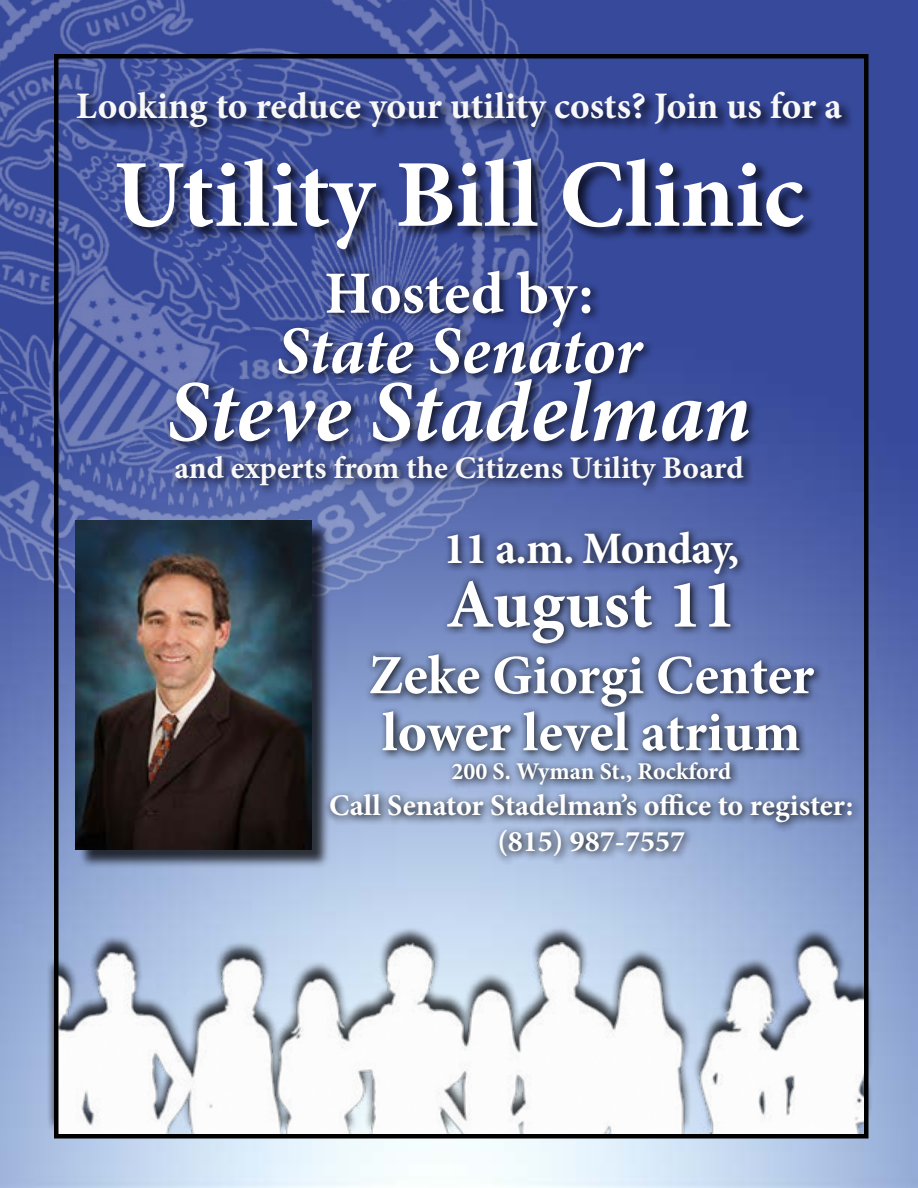
<style>
.page{position:relative;width:918px;height:1188px;background:#fff}
.page>*{position:absolute;margin:0;border:0;box-sizing:border-box;transform-origin:0 0}
.t1{font:700 96px "Minion Pro";color:#fff}
.t2{font:italic 700 87px "Minion Pro";letter-spacing:-.005em;color:#fff}
.t3{font:700 69px "Minion Pro";color:#fff}
.t4{font:italic 700 67.5px "Minion Pro";letter-spacing:-.005em;color:#fff}
.t5{font:700 60px "Minion Pro";letter-spacing:-.005em;color:#fff}
.t6{font:700 55.5px/57px "Minion Pro";letter-spacing:-.005em;color:#fff}
.t7{font:700 45px "Minion Pro";letter-spacing:-.025em;color:#fff}
.t8{font:700 37.5px "Minion Pro";letter-spacing:-.005em;color:#f8f8f9}
.t9{font:700 31.5px "Minion Pro";color:#f8f8f9}
.t10{font:700 30px/36px "Minion Pro";color:#fff;text-align:center}
.t11{font:700 24px "Minion Pro";letter-spacing:-.005em;color:#fff}
</style>
<div class="page">
<img style="left:0;top:0;width:918px;height:1188px">
<div style="left:47px;top:925px;width:826px;height:207px;background:#000;opacity:.75"></div>
<img style="left:59px;top:942px;width:804px;height:191px">
<img style="left:0;top:0;width:581px;height:620px">
<div style="left:115px;top:156px;width:702px;height:108px;background:#000;opacity:.75"></div>
<div style="left:166px;top:266px;width:593px;height:230px;background:#000;opacity:.75"></div>
<div style="left:325px;top:526px;width:537px;height:341px;background:#000;opacity:.91"></div>
<div style="left:74px;top:89px;width:781px;height:51px;background:#000;opacity:.75"></div>
<div style="left:54px;top:54px;width:814px;height:1084px;border:4px solid #000"></div>
<div style="left:78px;top:523px;width:252px;height:346px;background:#000;opacity:.75"></div>
<img style="left:76px;top:520px;width:235px;height:330px">
<p class="t8" style="left:76px;top:80px;width:767px">Looking to reduce your utility costs? Join us for a</p>
<h1 class="t1" style="left:114px;top:127px;width:692px">Utility Bill Clinic</h1>
<h3 class="t5" style="left:324px;top:251px;width:271px">Hosted by:</h3>
<h3 class="t4" style="left:276px;top:303px;width:367px">State Senator</h3>
<h2 class="t2" style="left:167px;top:350px;width:586px">Steve Stadelman</h2>
<p class="t9" style="left:174px;top:446px;width:571px">and experts from the Citizens Utility Board</p>
<h3 class="t7" style="left:443px;top:517px;width:297px">11 a.m. Monday,</h3>
<h3 class="t3" style="left:446px;top:556px;width:292px">August 11</h3>
<h3 class="t6" style="left:368px;top:646px;width:447px">Zeke Giorgi Center lower level atrium</h3>
<p class="t11" style="left:451px;top:754px;width:281px">200 S. Wyman St., Rockford</p>
<p class="t10" style="left:329px;top:787px;width:526px">Call Senator Stadelman’s office to register: (815) 987-7557</p>
</div>
